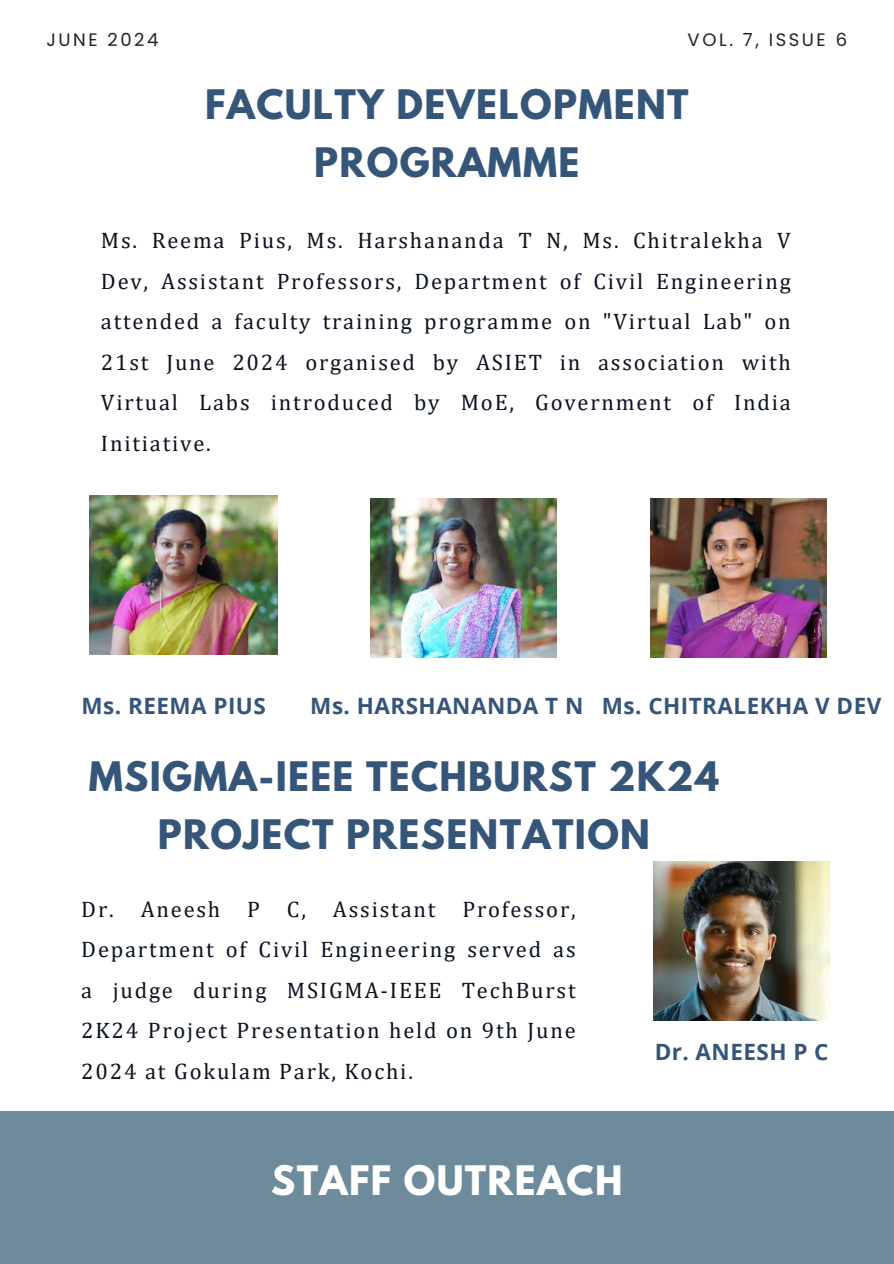
<style>
.page{position:relative;width:894px;height:1264px;background:#fff}
.page>*{position:absolute;margin:0;border:0;box-sizing:border-box;transform-origin:0 0}
.t1{font:700 36px/57.3px "League Spartan";letter-spacing:.035em;color:#365679;text-align:center}
.t2{font:700 36px "League Spartan";letter-spacing:.035em;color:#fff}
.t3{font:22.5px/40.5px "Cambria";letter-spacing:.08em;color:#0b1320;text-align:justify}
.t4{font:700 22.5px "Open Sans";letter-spacing:.02em;color:#365679}
.t5{font:18px "Poppins";letter-spacing:.14em;color:#222}
</style>
<div class="page">
<div style="left:0;top:1111px;width:893px;height:152px;background:#6e8b9b"></div>
<img style="left:370px;top:499px;width:186px;height:158px">
<img style="left:89px;top:496px;width:188px;height:158px">
<img style="left:650px;top:499px;width:176px;height:158px">
<img style="left:653px;top:861px;width:176px;height:159px">
<p class="t5" style="left:46px;top:27px;width:113px">JUNE 2024</p>
<p class="t5" style="left:687px;top:27px;width:161px">VOL. 7, ISSUE 6</p>
<h1 class="t1" style="left:205px;top:81px;width:485px">FACULTY DEVELOPMENT<br>PROGRAMME</h1>
<p class="t3" style="left:101px;top:220px;width:691px">Ms. Reema Pius, Ms. Harshananda T N, Ms. Chitralekha V Dev, Assistant Professors, Department of Civil Engineering attended a faculty training programme on "Virtual Lab" on 21st June 2024 organised by ASIET in association with Virtual Labs introduced by MoE, Government of India Initiative.</p>
<p class="t4" style="left:81px;top:690px;width:186px">Ms. REEMA PIUS</p>
<p class="t4" style="left:310px;top:690px;width:572px">Ms. HARSHANANDA T N Ms. CHITRALEKHA V DEV</p>
<h1 class="t1" style="left:89px;top:752px;width:631px">MSIGMA-IEEE TECHBURST 2K24<br>PROJECT PRESENTATION</h1>
<p class="t3" style="left:81px;top:888px;width:496px">Dr. Aneesh P C, Assistant Professor, Department of Civil Engineering served as a judge during MSIGMA-IEEE TechBurst 2K24 Project Presentation held on 9th June 2024 at Gokulam Park, Kochi.</p>
<h1 class="t2" style="left:271px;top:1162px;width:353px">STAFF OUTREACH</h1>
<p class="t4" style="left:654px;top:1035px;width:175px">Dr. ANEESH P C</p>
</div>
